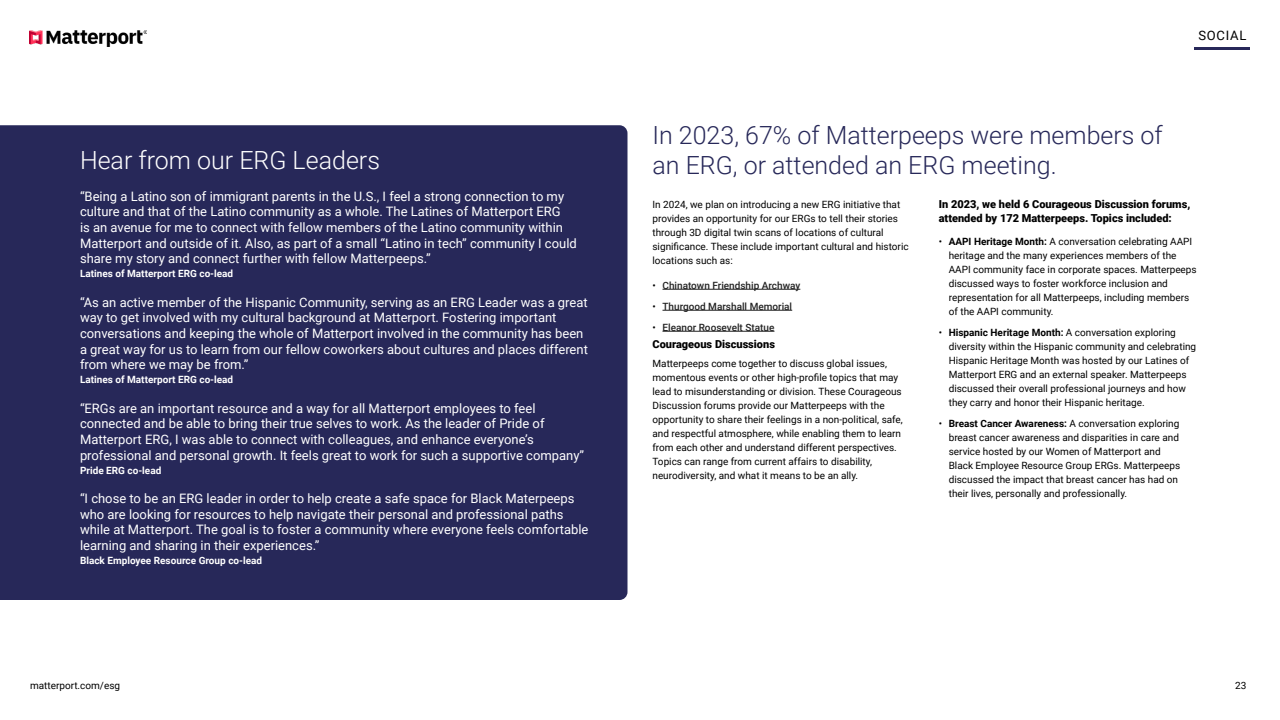
<style>
.page{position:relative;width:1280px;height:720px;background:#fff}
.page>*{position:absolute;margin:0;border:0;box-sizing:border-box;transform-origin:0 0}
.t1{font:300 25px/30px "Roboto";color:#272859}
.t2{font:300 25px "Roboto";color:#fff}
.t3{font:13px/15.6px "Roboto";color:#fff}
.t4{font:13px "Roboto";letter-spacing:.06em;color:#000}
.t5{font:900 11px/14px "Roboto";color:#000}
.t6{font:10px/14px "Roboto";color:#000}
.t7{font:700 10px "Roboto";color:#fff}
.t8{font:500 10px "Roboto";color:#222}
.s1{font-weight:400;color:#000}
.s2{font-weight:700}
</style>
<div class="page">
<img style="left:30px;top:30px;width:117px;height:16px">
<svg style="left:1195px;top:48px;width:55px;height:2px"></svg>
<div style="left:0;top:125px;width:628px;height:475px;background:#272859"></div>
<hr style="left:662px;top:289px;width:138px;height:1px;background:#222">
<hr style="left:662px;top:310px;width:130px;height:1px;background:#222">
<hr style="left:662px;top:331px;width:112px;height:1px;background:#222">
<h1 class="t2" style="left:80px;top:142px;width:302px">Hear from our ERG Leaders</h1>
<p class="t3" style="left:80px;top:188px;width:498px">“Being a Latino son of immigrant parents in the U.S., I feel a strong connection to my culture and that of the Latino community as a whole. The Latines of Matterport ERG<br>is an avenue for me to connect with fellow members of the Latino community within Matterport and outside of it. Also, as part of a small “Latino in tech” community I could share my story and connect further with fellow Matterpeeps.”</p>
<p class="t7" style="left:80px;top:267px;width:155px">Latines of Matterport ERG co-lead</p>
<p class="t3" style="left:80px;top:294px;width:509px">“As an active member of the Hispanic Community, serving as an ERG Leader was a great way to get involved with my cultural background at Matterport. Fostering important conversations and keeping the whole of Matterport involved in the community has been a great way for us to learn from our fellow coworkers about cultures and places different from where we may be from.”</p>
<p class="t7" style="left:80px;top:373px;width:155px">Latines of Matterport ERG co-lead</p>
<p class="t3" style="left:80px;top:400px;width:506px">“ERGs are an important resource and a way for all Matterport employees to feel connected and be able to bring their true selves to work. As the leader of Pride of Matterport ERG, I was able to connect with colleagues, and enhance everyone’s professional and personal growth. It feels great to work for such a supportive company”</p>
<p class="t7" style="left:80px;top:463px;width:83px">Pride ERG co-lead</p>
<p class="t3" style="left:80px;top:490px;width:510px">“I chose to be an ERG leader in order to help create a safe space for Black Materpeeps who are looking for resources to help navigate their personal and professional paths while at Matterport. The goal is to foster a community where everyone feels comfortable learning and sharing in their experiences.”</p>
<p class="t7" style="left:80px;top:553px;width:184px">Black Employee Resource Group co-lead</p>
<p class="t6" style="left:30px;top:678px;width:92px">matterport.com/esg</p>
<h1 class="t1" style="left:652px;top:119px;width:512px">In 2023, 67% of Matterpeeps were members of an ERG, or attended an ERG meeting.</h1>
<h2 class="t4" style="left:1198px;top:26px;width:50px">SOCIAL</h2>
<p class="t6" style="left:652px;top:197px;width:258px">In 2024, we plan on introducing a new ERG initiative that provides an opportunity for our ERGs to tell their stories through 3D digital twin scans of locations of cultural significance. These include important cultural and historic locations such as:</p>
<p class="t8" style="left:652px;top:278px;width:149px"><span class="s1">•</span> Chinatown Friendship Archway</p>
<p class="t8" style="left:652px;top:299px;width:141px"><span class="s1">•</span> Thurgood Marshall Memorial</p>
<p class="t8" style="left:652px;top:320px;width:123px"><span class="s1">•</span> Eleanor Roosevelt Statue</p>
<p class="t5" style="left:652px;top:336px;width:124px">Courageous Discussions</p>
<p class="t6" style="left:652px;top:356px;width:252px">Matterpeeps come together to discuss global issues, momentous events or other high-profile topics that may lead to misunderstanding or division. These Courageous Discussion forums provide our Matterpeeps with the opportunity to share their feelings in a non-political, safe, and respectful atmosphere, while enabling them to learn from each other and understand different perspectives.<br>Topics can range from current affairs to disability, neurodiversity, and what it means to be an ally.</p>
<p class="t5" style="left:939px;top:197px;width:253px">In 2023, we held 6 Courageous Discussion forums, attended by 172 Matterpeeps. Topics included:</p>
<p class="t6" style="left:949px;top:234px;width:249px;text-indent:-10px">• <span class="s2">AAPI Heritage Month:</span> A conversation celebrating AAPI heritage and the many experiences members of the AAPI community face in corporate spaces. Matterpeeps discussed ways to foster workforce inclusion and representation for all Matterpeeps, including members of the AAPI community.</p>
<p class="t6" style="left:949px;top:325px;width:249px;text-indent:-10px">• <span class="s2">Hispanic Heritage Month:</span> A conversation exploring diversity within the Hispanic community and celebrating Hispanic Heritage Month was hosted by our Latines of Matterport ERG and an external speaker. Matterpeeps discussed their overall professional journeys and how they carry and honor their Hispanic heritage.</p>
<p class="t6" style="left:949px;top:416px;width:233px;text-indent:-10px">• <span class="s2">Breast Cancer Awareness:</span> A conversation exploring breast cancer awareness and disparities in care and service hosted by our Women of Matterport and Black Employee Resource Group ERGs. Matterpeeps discussed the impact that breast cancer has had on their lives, personally and professionally.</p>
<p class="t6" style="left:1235px;top:678px;width:13px">23</p>
</div>
